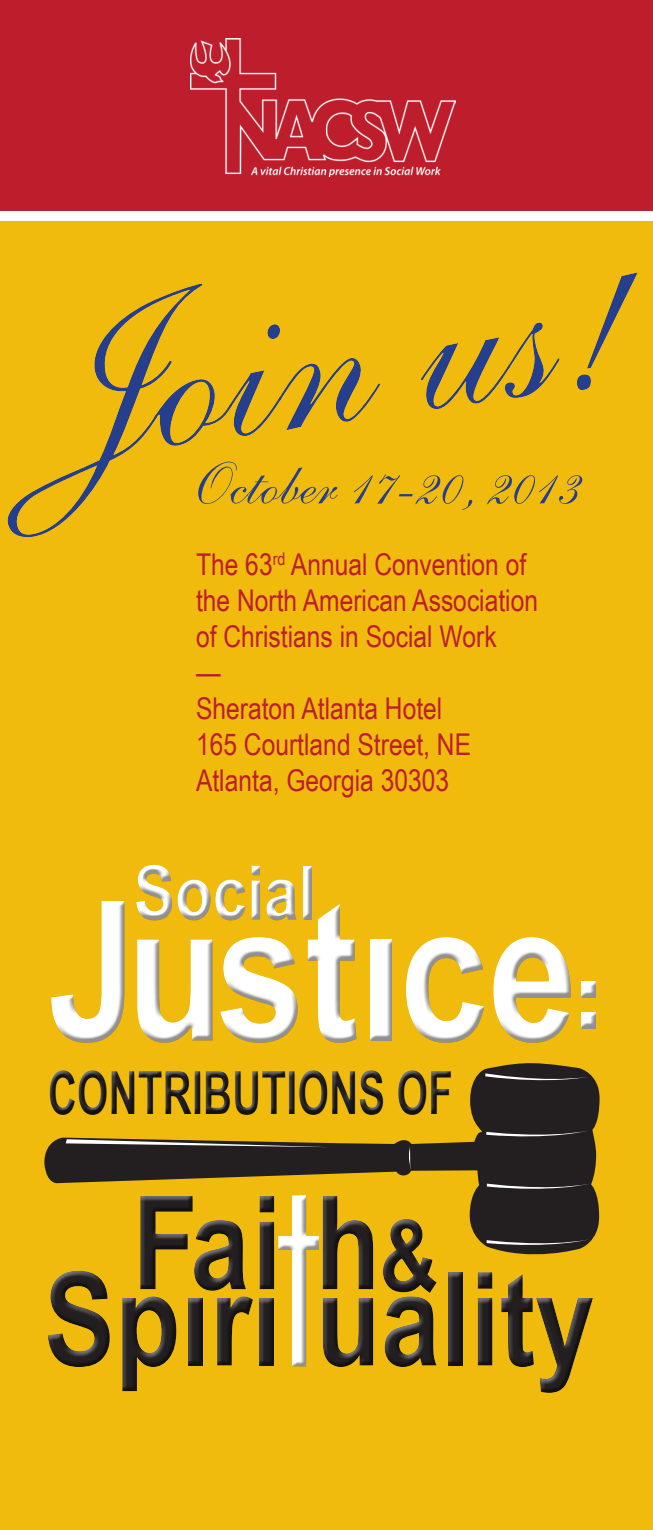
<style>
.page{position:relative;width:653px;height:1530px;background:#fff}
.page>*{position:absolute;margin:0;border:0;box-sizing:border-box;transform-origin:0 0}
.t1{font:225px "Shelley Andante Script";color:#253f8e}
.t2{font:700 99px "Arial Narrow";color:#231f20}
.t3{font:60px "Shelley Andante Script";color:#253f8e}
.t4{font:700 59.75px "Arial Narrow";color:#231f20;scale:.83 1}
.t5{font:30px/36px "Arial Narrow";color:#be1d2c}
</style>
<div class="page">
<div style="left:0;top:221px;width:652px;height:1309px;background:#f0bb0c"></div>
<div style="left:0;top:0;width:652px;height:211px;background:#be1d2c"></div>
<div style="left:48px;top:863px;width:551px;height:534px;background:#231f20;opacity:.5"></div>
<svg style="left:66px;top:1139px;width:264px;height:8px"></svg>
<img style="left:190px;top:38px;width:265px;height:139px">
<h1 class="t1" style="left:-5px;top:267px;width:582px;rotate:-8deg">Join us!</h1>
<p class="t3" style="left:180px;top:450px;width:391px">October 17-20, 2013</p>
<p class="t5" style="left:196px;top:545px;width:343px">The 63<sup>rd</sup> Annual Convention of the North American Association of Christians in Social Work<br>—</p>
<p class="t5" style="left:196px;top:689px;width:248px">Sheraton Atlanta Hotel</p>
<p class="t5" style="left:196px;top:725px;width:276px">165 Courtland Street, NE</p>
<p class="t5" style="left:196px;top:761px;width:255px">Atlanta, Georgia 30303</p>
<h3 class="t4" style="left:48px;top:1047px;width:489px">CONTRIBUTIONS OF</h3>
<h2 class="t2" style="left:379px;top:1181px;width:60px">&amp;</h2>
</div>
